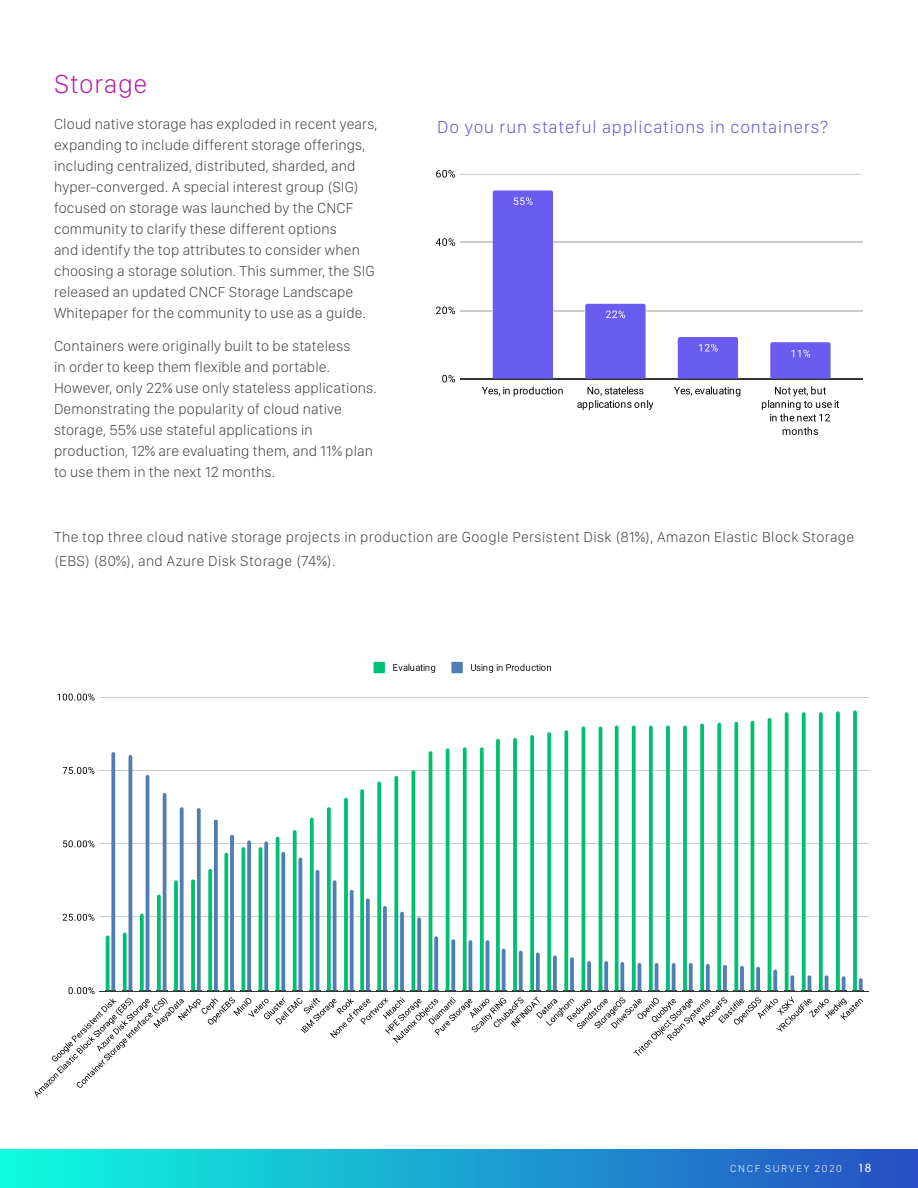
<style>
.page{position:relative;width:918px;height:1188px;background:#fff}
.page>*{position:absolute;margin:0;border:0;box-sizing:border-box;transform-origin:0 0}
.t1{font:100 27px "SF Compact Display";letter-spacing:.025em;color:#b71aa3}
.t2{font:100 18px "SF Compact Display";letter-spacing:.05em;color:#5e52da}
.t3{font:100 15px/21px "SF Compact Display";letter-spacing:.01em;color:#3e3e3f}
.t4{font:12px "Acumin Variable Concept";color:#fff}
.t5{font:100 10.5px "SF Compact Display";letter-spacing:.15em;color:#fff}
</style>
<div class="page">
<div style="left:0;top:1149px;width:918px;height:39px;background:linear-gradient(to right,#0efce0,#274ec3)"></div>
<hr style="left:460px;top:379px;width:402px;height:1px;background:#333">
<hr style="left:460px;top:310px;width:402px;height:1px;background:#ccc">
<hr style="left:460px;top:241px;width:402px;height:1px;background:#ccc">
<hr style="left:460px;top:174px;width:402px;height:1px;background:#ccc">
<div style="left:492px;top:190px;width:62px;height:189px;background:#6b5cf0"></div>
<svg style="left:584px;top:303px;width:63px;height:76px;background:#7365ef"></svg>
<svg style="left:677px;top:337px;width:62px;height:42px;background:#7062ee"></svg>
<svg style="left:769px;top:342px;width:63px;height:37px;background:#7365ee"></svg>
<svg style="left:442px;top:375px;width:13px;height:7px"></svg>
<svg style="left:436px;top:307px;width:19px;height:7px"></svg>
<svg style="left:436px;top:238px;width:19px;height:8px"></svg>
<svg style="left:436px;top:170px;width:19px;height:8px"></svg>
<svg style="left:482px;top:387px;width:81px;height:9px"></svg>
<svg style="left:577px;top:387px;width:76px;height:23px"></svg>
<svg style="left:674px;top:387px;width:66px;height:9px"></svg>
<svg style="left:762px;top:387px;width:77px;height:34px"></svg>
<svg style="left:783px;top:427px;width:35px;height:8px"></svg>
<hr style="left:100px;top:991px;width:769px;height:1px;background:#333">
<hr style="left:100px;top:916px;width:769px;height:1px;background:#ccc">
<hr style="left:100px;top:843px;width:769px;height:1px;background:#ccc">
<hr style="left:100px;top:770px;width:769px;height:1px;background:#ccc">
<hr style="left:100px;top:697px;width:769px;height:1px;background:#ccc">
<svg style="left:57px;top:694px;width:37px;height:7px"></svg>
<svg style="left:34px;top:710px;width:830px;height:388px"></svg>
<div style="left:374px;top:662px;width:11px;height:11px;background:#00bf70"></div>
<svg style="left:393px;top:664px;width:42px;height:9px"></svg>
<div style="left:451px;top:662px;width:12px;height:11px;background:#4f7db5"></div>
<svg style="left:471px;top:664px;width:80px;height:9px"></svg>
<p class="t1" style="left:54px;top:68px;width:95px">Storage</p>
<p class="t3" style="left:54px;top:114px;width:325px">Cloud native storage has exploded in recent years, expanding to include different storage offerings, including centralized, distributed, sharded, and hyper-converged. A special interest group (SIG) focused on storage was launched by the CNCF community to clarify these different options<br>and identify the top attributes to consider when choosing a storage solution. This summer, the SIG released an updated CNCF Storage Landscape Whitepaper for the community to use as a guide.</p>
<p class="t3" style="left:54px;top:336px;width:324px">Containers were originally built to be stateless<br>in order to keep them flexible and portable.<br>However, only 22% use only stateless applications.<br>Demonstrating the popularity of cloud native storage, 55% use stateful applications in production, 12% are evaluating them, and 11% plan to use them in the next 12 months.</p>
<p class="t2" style="left:437px;top:116px;width:392px">Do you run stateful applications in containers?</p>
<p class="t3" style="left:54px;top:525px;width:802px;line-height:24px">The top three cloud native storage projects in production are Google Persistent Disk (81%), Amazon Elastic Block Storage (EBS) (80%), and Azure Disk Storage (74%).</p>
<p class="t5" style="left:730px;top:1163px;width:113px">CNCF SURVEY 2020</p>
<p class="t4" style="left:859px;top:1160px;width:13px">18</p>
</div>
